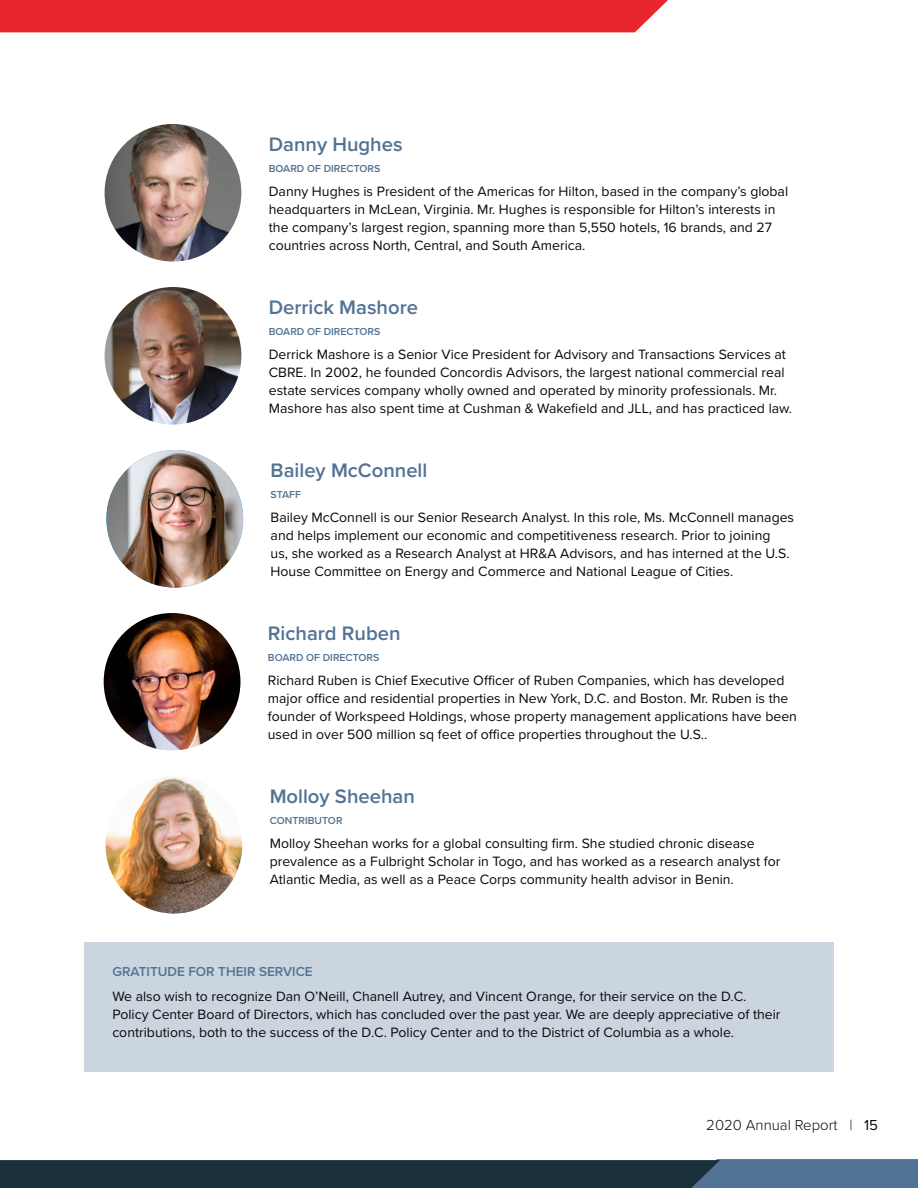
<style>
.page{position:relative;width:918px;height:1188px;background:#fff}
.page>*{position:absolute;margin:0;border:0;box-sizing:border-box;transform-origin:0 0}
.t1{font:600 20.25px "Proxima Nova";color:#527394}
.t2{font:300 15px "Proxima Nova";color:#090909}
.t3{font:14.1px/18px "Proxima Nova";color:#090909}
.t4{font:600 13.5px "Proxima Nova";color:#527394}
.t5{font:600 10.5px "Proxima Nova";color:#527394}
.s1{font-weight:400}
</style>
<div class="page">
<div style="left:84px;top:942px;width:750px;height:130px;background:#cbd5df"></div>
<img style="left:105px;top:124px;width:136px;height:138px;border-radius:69px">
<img style="left:105px;top:287px;width:136px;height:138px;border-radius:69px">
<img style="left:106px;top:450px;width:137px;height:138px;border-radius:69px">
<img style="left:104px;top:613px;width:136px;height:138px;border-radius:69px">
<img style="left:105px;top:776px;width:137px;height:138px;border-radius:69px">
<div style="left:0;top:0;width:668px;height:32px;background:#e8272c"></div>
<svg style="left:0;top:1159px;width:918px;height:29px;background:#2c4454"></svg>
<p class="t1" style="left:269px;top:129px;width:135px">Danny Hughes</p>
<p class="t5" style="left:269px;top:160px;width:113px">BOARD OF DIRECTORS</p>
<p class="t3" style="left:269px;top:182px;width:521px">Danny Hughes is President of the Americas for Hilton, based in the company’s global headquarters in McLean, Virginia. Mr. Hughes is responsible for Hilton’s interests in the company’s largest region, spanning more than 5,550 hotels, 16 brands, and 27 countries across North, Central, and South America.</p>
<p class="t1" style="left:269px;top:292px;width:151px">Derrick Mashore</p>
<p class="t5" style="left:269px;top:323px;width:113px">BOARD OF DIRECTORS</p>
<p class="t3" style="left:269px;top:345px;width:525px">Derrick Mashore is a Senior Vice President for Advisory and Transactions Services at CBRE. In 2002, he founded Concordis Advisors, the largest national commercial real estate services company wholly owned and operated by minority professionals. Mr.<br>Mashore has also spent time at Cushman &amp; Wakefield and JLL, and has practiced law.</p>
<p class="t1" style="left:271px;top:455px;width:158px">Bailey McConnell</p>
<p class="t5" style="left:271px;top:486px;width:32px">STAFF</p>
<p class="t3" style="left:271px;top:508px;width:525px">Bailey McConnell is our Senior Research Analyst. In this role, Ms. McConnell manages and helps implement our economic and competitiveness research. Prior to joining<br>us, she worked as a Research Analyst at HR&amp;A Advisors, and has interned at the U.S.<br>House Committee on Energy and Commerce and National League of Cities.</p>
<p class="t1" style="left:268px;top:618px;width:134px">Richard Ruben</p>
<p class="t5" style="left:268px;top:649px;width:113px">BOARD OF DIRECTORS</p>
<p class="t3" style="left:268px;top:671px;width:531px">Richard Ruben is Chief Executive Officer of Ruben Companies, which has developed major office and residential properties in New York, D.C. and Boston. Mr. Ruben is the founder of Workspeed Holdings, whose property management applications have been used in over 500 million sq feet of office properties throughout the U.S..</p>
<p class="t1" style="left:270px;top:781px;width:147px">Molloy Sheehan</p>
<p class="t5" style="left:270px;top:812px;width:74px">CONTRIBUTOR</p>
<p class="t3" style="left:270px;top:834px;width:512px">Molloy Sheehan works for a global consulting firm. She studied chronic disease prevalence as a Fulbright Scholar in Togo, and has worked as a research analyst for<br>Atlantic Media, as well as a Peace Corps community health advisor in Benin.</p>
<p class="t4" style="left:112px;top:962px;width:202px">GRATITUDE FOR THEIR SERVICE</p>
<p class="t3" style="left:112px;top:987px;width:670px">We also wish to recognize Dan O’Neill, Chanell Autrey, and Vincent Orange, for their service on the D.C.<br>Policy Center Board of Directors, which has concluded over the past year. We are deeply appreciative of their contributions, both to the success of the D.C. Policy Center and to the District of Columbia as a whole.</p>
<p class="t2" style="left:706px;top:1114px;width:173px">2020 Annual Report | <span class="s1">15</span></p>
</div>
